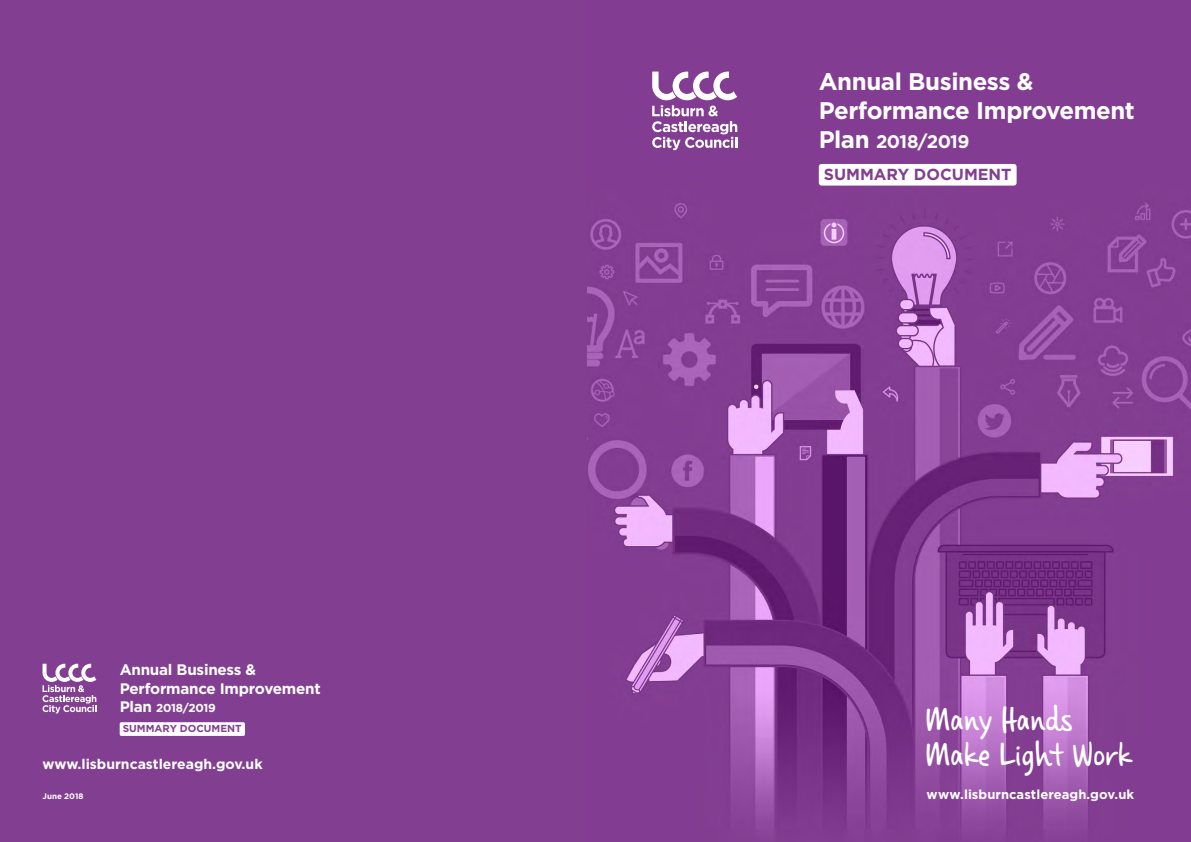
<style>
.page{position:relative;width:1191px;height:842px;background:#823f91}
.page>*{position:absolute;margin:0;border:0;box-sizing:border-box;transform-origin:0 0}
.t1{font:48.2px/35.4px "Casino Hand";color:#fff}
.t2{font:700 24px/28.8px "Gotham";letter-spacing:-.02em;color:#fff}
.t3{font:700 18.2px "Gotham";letter-spacing:-.02em;color:#fff}
.t4{font:700 16px "Gotham";color:#823f91}
.t5{font:700 15.2px/18.2px "Gotham";letter-spacing:-.02em;color:#fff}
.t6{font:700 14px "Gotham";color:#fff}
.t7{font:700 13px "Gotham";letter-spacing:.005em;color:#fff}
.t8{font:700 11.6px "Gotham";letter-spacing:-.02em;color:#fff}
.t9{font:700 10.1px "Gotham";color:#823f91}
.t10{font:700 8px "Gotham";color:#fff}
.s1{font-size:15.2px}
.s2{font-size:24px}
</style>
<div class="page">
<img style="left:587px;top:71px;width:604px;height:758px">
<svg style="left:652px;top:72px;width:85px;height:78px"></svg>
<div style="left:819px;top:164px;width:197px;height:22px;background:#fff;border-radius:3px"></div>
<svg style="left:43px;top:664px;width:53px;height:49px"></svg>
<div style="left:120px;top:722px;width:125px;height:14px;background:#fff;border-radius:2px"></div>
<p class="t5" style="left:120px;top:661px;width:202px">Annual Business &amp;<br>Performance Improvement</p>
<p class="t8" style="left:120px;top:700px;width:98px"><span class="s1">Plan</span> 2018/2019</p>
<p class="t9" style="left:123px;top:722px;width:120px">SUMMARY DOCUMENT</p>
<p class="t6" style="left:43px;top:755px;width:222px">www.lisburncastlereagh.gov.uk</p>
<p class="t10" style="left:43px;top:791px;width:42px">June 2018</p>
<p class="t2" style="left:819px;top:67px;width:317px">Annual Business &amp;<br>Performance Improvement</p>
<p class="t3" style="left:819px;top:129px;width:152px"><span class="s2">Plan</span> 2018/2019</p>
<p class="t4" style="left:823px;top:164px;width:189px">SUMMARY DOCUMENT</p>
<h1 class="t1" style="left:924px;top:702px;width:209px">Many Hands<br>Make Light Work</h1>
<p class="t7" style="left:926px;top:786px;width:209px">www.lisburncastlereagh.gov.uk</p>
</div>
